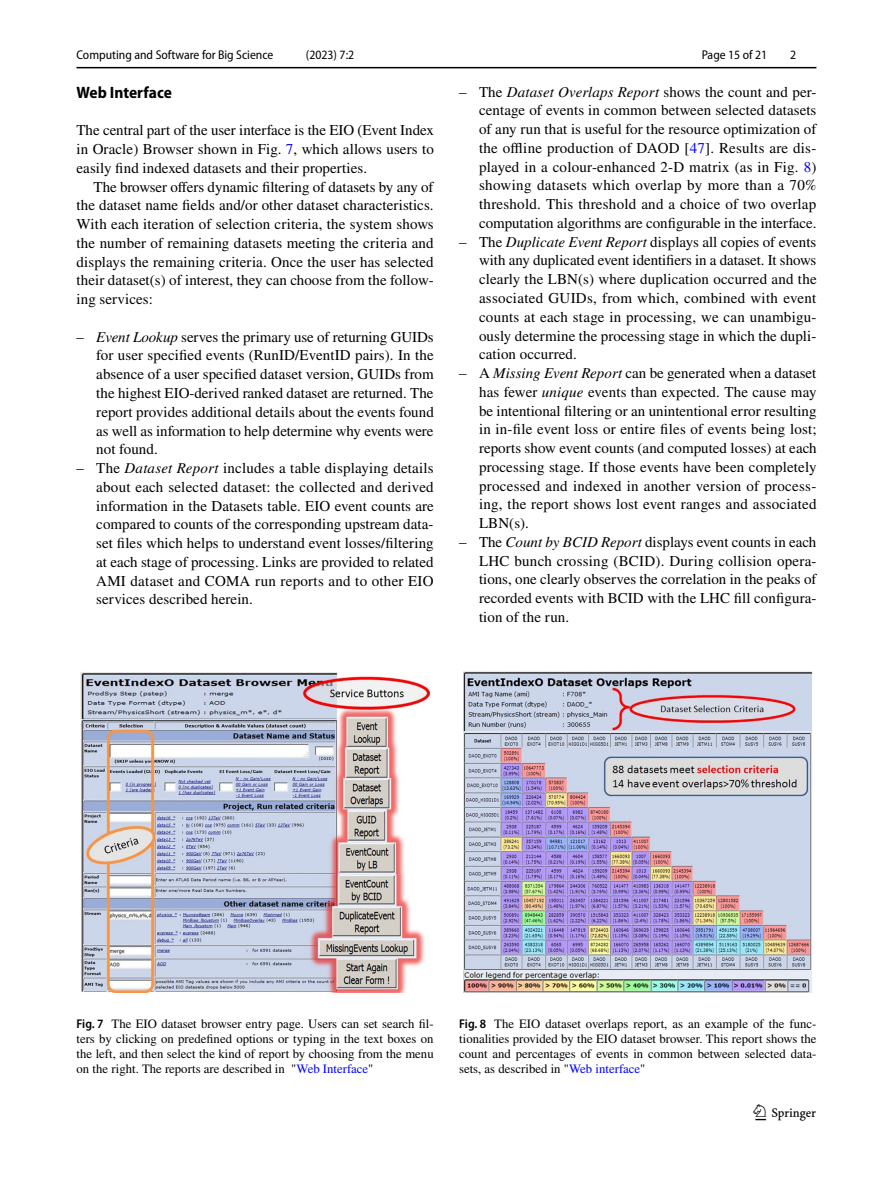
<style>
.page{position:relative;width:893px;height:1187px;background:#fff}
.page>*{position:absolute;margin:0;border:0;box-sizing:border-box;transform-origin:0 0}
.t1{font:22.5px "Springnew Regular 3";color:#000}
.t2{font:700 semi-condensed 16.5px "Myriad Pro";color:#000}
.t3{font:15px/18.8px "STIX";letter-spacing:.005em;color:#000;text-align:justify}
.t4{font:12.75px/15px "STIX";color:#000;text-align:justify}
.t5{font:semi-condensed 12.75px "Myriad Pro";color:#000}
.s1{color:#00f}
.s2{font-style:italic}
.s3{font-family:"Myriad Pro";font-weight:600;font-stretch:semi-condensed}
</style>
<div class="page">
<hr style="left:77px;top:67px;width:739px;height:1px;background:#000">
<img style="left:81px;top:672px;width:348px;height:320px">
<img style="left:463px;top:671px;width:349px;height:321px">
<p class="t5" style="left:77px;top:48px;width:198px">Computing and Software for Big Science</p>
<p class="t5" style="left:306px;top:48px;width:50px">(2023) 7:2</p>
<p class="t2" style="left:77px;top:83px;width:97px">Web Interface</p>
<p class="t3" style="left:77px;top:122px;width:359px">The central part of the user interface is the EIO (Event Index in Oracle) Browser shown in Fig. <span class="s1">7</span>, which allows users to easily find indexed datasets and their properties.</p>
<p class="t3" style="left:77px;top:178px;width:359px;text-indent:17px">The browser offers dynamic filtering of datasets by any of the dataset name fields and/or other dataset characteristics.<br>With each iteration of selection criteria, the system shows the number of remaining datasets meeting the criteria and displays the remaining criteria. Once the user has selected their dataset(s) of interest, they can choose from the follow&shy;ing services:</p>
<p class="t3" style="left:96px;top:328px;width:339px;text-indent:-20px">– <span class="s2">Event Lookup</span> serves the primary use of returning GUIDs for user specified events (RunID/EventID pairs). In the absence of a user specified dataset version, GUIDs from the highest EIO-derived ranked dataset are returned. The report provides additional details about the events found as well as information to help determine why events were not found.</p>
<p class="t3" style="left:96px;top:459px;width:339px;text-indent:-20px">– The <span class="s2">Dataset Report</span> includes a table displaying details about each selected dataset: the collected and derived information in the Datasets table. EIO event counts are compared to counts of the corresponding upstream data&shy;set files which helps to understand event losses/filtering at each stage of processing. Links are provided to related AMI dataset and COMA run reports and to other EIO services described herein.</p>
<p class="t5" style="left:702px;top:48px;width:67px">Page 15 of 21</p>
<p class="t5" style="left:790px;top:48px;width:8px">2</p>
<p class="t3" style="left:479px;top:83px;width:339px;text-indent:-20px">– The <span class="s2">Dataset Overlaps Report</span> shows the count and per&shy;centage of events in common between selected datasets of any run that is useful for the resource optimization of the offline production of DAOD [<span class="s1">47</span>]. Results are dis&shy;played in a colour-enhanced 2-D matrix (as in Fig. <span class="s1">8</span>) showing datasets which overlap by more than a 70% threshold. This threshold and a choice of two overlap computation algorithms are configurable in the interface.</p>
<p class="t3" style="left:479px;top:233px;width:339px;text-indent:-20px">– The <span class="s2">Duplicate Event Report</span> displays all copies of events with any duplicated event identifiers in a dataset. It shows clearly the LBN(s) where duplication occurred and the associated GUIDs, from which, combined with event counts at each stage in processing, we can unambigu&shy;ously determine the processing stage in which the dupli&shy;cation occurred.</p>
<p class="t3" style="left:479px;top:364px;width:339px;text-indent:-20px">– A <span class="s2">Missing Event Report</span> can be generated when a dataset has fewer <span class="s2">unique</span> events than expected. The cause may be intentional filtering or an unintentional error resulting in in-file event loss or entire files of events being lost; reports show event counts (and computed losses) at each processing stage. If those events have been completely processed and indexed in another version of process&shy;ing, the report shows lost event ranges and associated LBN(s).</p>
<p class="t3" style="left:479px;top:533px;width:339px;text-indent:-20px">– The <span class="s2">Count by BCID Report</span> displays event counts in each LHC bunch crossing (BCID). During collision opera&shy;tions, one clearly observes the correlation in the peaks of recorded events with BCID with the LHC fill configura&shy;tion of the run.</p>
<p class="t4" style="left:77px;top:1016px;width:359px"><span class="s3">Fig. 7</span> The EIO dataset browser entry page. Users can set search fil&shy;ters by clicking on predefined options or typing in the text boxes on the left, and then select the kind of report by choosing from the menu on the right. The reports are described in "<span class="s1">Web Interface</span>"</p>
<p class="t4" style="left:459px;top:1016px;width:359px"><span class="s3">Fig. 8</span> The EIO dataset overlaps report, as an example of the func&shy;tionalities provided by the EIO dataset browser. This report shows the count and percentages of events in common between selected data&shy;sets, as described in "<span class="s1">Web interface</span>"</p>
<h1 class="t1" style="left:755px;top:1104px;width:62px">1 3</h1>
</div>
